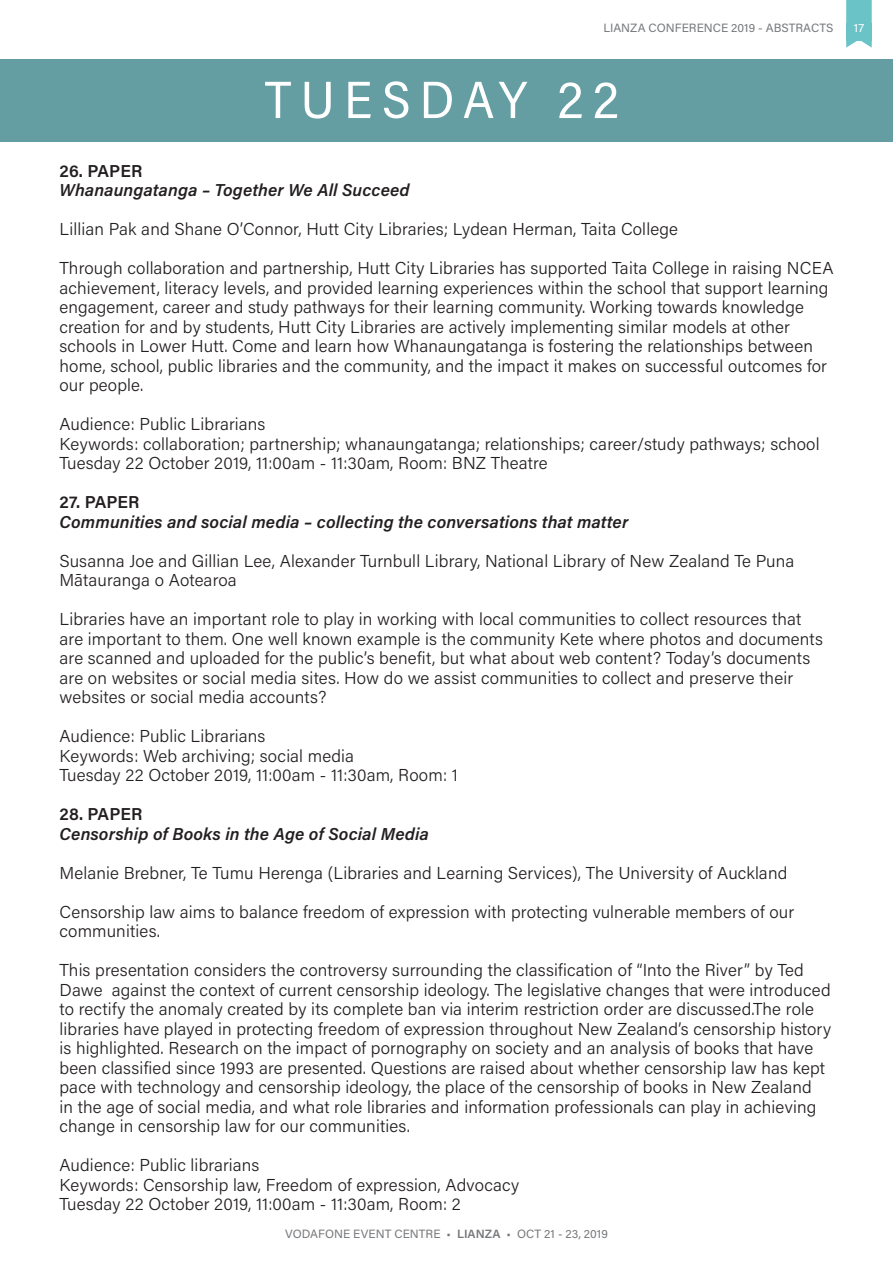
<style>
.page{position:relative;width:893px;height:1263px;background:#fff}
.page>*{position:absolute;margin:0;border:0;box-sizing:border-box;transform-origin:0 0}
.body{font:52.5px "Acumin Pro Semi Cond";letter-spacing:.18em;color:#fff}
.body-2{font:300 17.25px/19.5px "Acumin Pro";letter-spacing:.01em;color:#231f20}
.body-3{font:italic 600 17.25px/19.5px "Acumin Pro";letter-spacing:.01em;color:#231f20}
.t1{font:12px "Acumin Pro";color:#76787b}
.t2{font:12px "Acumin Pro";color:#fff}
.s1{font-style:normal}
.s2{font-weight:600}
</style>
<div class="page">
<svg style="left:846px;top:0;width:26px;height:48px"></svg>
<div style="left:846px;top:23px;width:26px;height:18px;background:#6ac3c7"></div>
<div style="left:0;top:60px;width:893px;height:82px;background:#649ea3"></div>
<p class="t1" style="left:603px;top:20px;width:232px">LIANZA CONFERENCE 2019 - ABSTRACTS</p>
<p class="t2" style="left:854px;top:20px;width:12px">17</p>
<p class="body" style="left:265px;top:63px;width:355px">TUESDAY 22</p>
<p class="body-3" style="left:60px;top:160px;width:352px"><span class="s1">26. PAPER<br></span>Whanaungatanga – Together We All Succeed</p>
<p class="body-2" style="left:60px;top:219px;width:620px">Lillian Pak and Shane O’Connor, Hutt City Libraries; Lydean Herman, Taita College</p>
<p class="body-2" style="left:60px;top:258px;width:775px">Through collaboration and partnership, Hutt City Libraries has supported Taita College in raising NCEA achievement, literacy levels, and provided learning experiences within the school that support learning engagement, career and study pathways for their learning community. Working towards knowledge creation for and by students, Hutt City Libraries are actively implementing similar models at other schools in Lower Hutt. Come and learn how Whanaungatanga is fostering the relationships between home, school, public libraries and the community, and the impact it makes on successful outcomes for our people.</p>
<p class="body-2" style="left:60px;top:414px;width:761px">Audience: Public Librarians<br>Keywords: collaboration; partnership; whanaungatanga; relationships; career/study pathways; school<br>Tuesday 22 October 2019, 11:00am - 11:30am, Room: BNZ Theatre</p>
<p class="body-3" style="left:60px;top:491px;width:570px"><span class="s1">27. PAPER<br></span>Communities and social media – collecting the conversations that matter</p>
<p class="body-2" style="left:60px;top:550px;width:736px">Susanna Joe and Gillian Lee, Alexander Turnbull Library, National Library of New Zealand Te Puna<br>Mātauranga o Aotearoa</p>
<p class="body-2" style="left:60px;top:609px;width:765px">Libraries have an important role to play in working with local communities to collect resources that are important to them. One well known example is the community Kete where photos and documents are scanned and uploaded for the public’s benefit, but what about web content? Today’s documents are on websites or social media sites. How do we assist communities to collect and preserve their websites or social media accounts?</p>
<p class="body-2" style="left:60px;top:726px;width:400px">Audience: Public Librarians<br>Keywords: Web archiving; social media<br>Tuesday 22 October 2019, 11:00am - 11:30am, Room: 1</p>
<p class="body-3" style="left:60px;top:803px;width:371px"><span class="s1">28. PAPER<br></span>Censorship of Books in the Age of Social Media</p>
<p class="body-2" style="left:60px;top:862px;width:729px">Melanie Brebner, Te Tumu Herenga (Libraries and Learning Services), The University of Auckland</p>
<p class="body-2" style="left:60px;top:901px;width:736px">Censorship law aims to balance freedom of expression with protecting vulnerable members of our communities.</p>
<p class="body-2" style="left:60px;top:960px;width:773px">This presentation considers the controversy surrounding the classification of “Into the River” by Ted Dawe against the context of current censorship ideology. The legislative changes that were introduced to rectify the anomaly created by its complete ban via interim restriction order are discussed.The role libraries have played in protecting freedom of expression throughout New Zealand’s censorship history is highlighted. Research on the impact of pornography on society and an analysis of books that have been classified since 1993 are presented. Questions are raised about whether censorship law has kept pace with technology and censorship ideology, the place of the censorship of books in New Zealand<br>in the age of social media, and what role libraries and information professionals can play in achieving change in censorship law for our communities.</p>
<p class="body-2" style="left:60px;top:1155px;width:461px">Audience: Public librarians<br>Keywords: Censorship law, Freedom of expression, Advocacy<br>Tuesday 22 October 2019, 11:00am - 11:30am, Room: 2</p>
<p class="t1" style="left:285px;top:1225px;width:324px">VODAFONE EVENT CENTRE • <span class="s2">LIANZA</span> • OCT 21 - 23, 2019</p>
</div>
